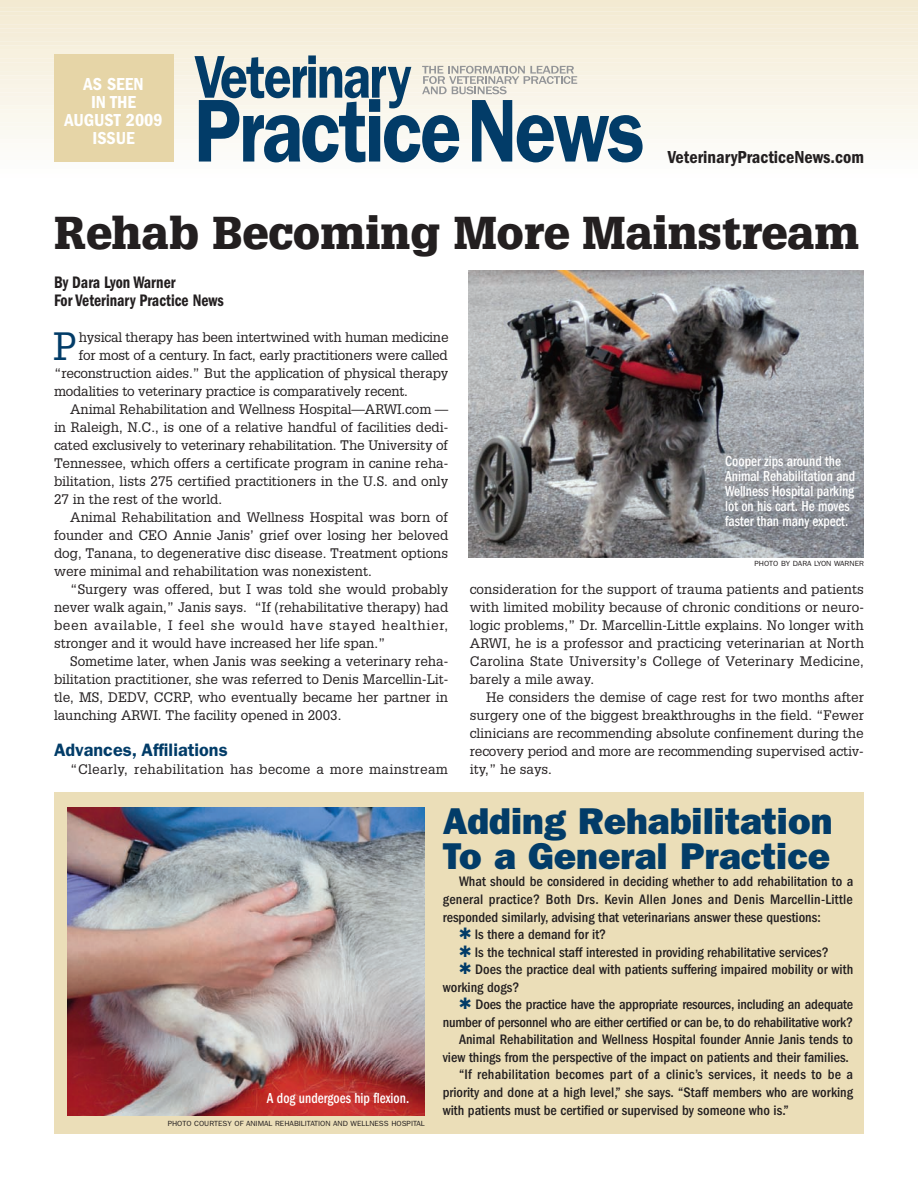
<style>
.page{position:relative;width:918px;height:1188px;background:#fff}
.page>*{position:absolute;margin:0;border:0;box-sizing:border-box;transform-origin:0 0}
.t1{font:900 45px "Glypha";color:#231f20}
.t2{font:38.55px "Glypha";color:#023c68}
.t3{font:800 37.5px/34.5px "Franklin Gothic";color:#023c68}
.t4{font:600 condensed 18px/18px "Franklin Gothic";color:#fff;text-align:center}
.t5{font:600 condensed 18px "Franklin Gothic";color:#231f20}
.t6{font:600 18px "Franklin Gothic";color:#023c68}
.t7{font:600 condensed 17.25px/18px "Franklin Gothic";color:#231f20;scale:.9 1}
.t8{font:500 condensed 15px/15px "Franklin Gothic";color:#fff;scale:.9 1}
.t9{font:500 condensed 14.25px "Franklin Gothic";color:#231f20}
.t10{font:13.5px/18px "Glypha";color:#231f20;text-align:justify}
.t11{font:13.5px "Glypha";letter-spacing:.055em;color:#231f20}
.t12{font:13.5px "Glypha";letter-spacing:.025em;color:#231f20}
.t13{font:7.5px "Franklin Gothic";color:#231f20;scale:1.05 1}
.s1{color:#023c68}
</style>
<div class="page">
<div style="left:0;top:0;width:918px;height:10px;background:#f3ead2"></div>
<div style="left:0;top:9px;width:918px;height:9px;background:#f3ebd4"></div>
<div style="left:0;top:17px;width:918px;height:10px;background:#f5edd7"></div>
<div style="left:0;top:26px;width:918px;height:9px;background:#f5edd9"></div>
<div style="left:0;top:34px;width:918px;height:10px;background:#f5eedb"></div>
<div style="left:0;top:43px;width:918px;height:9px;background:#f6f0dd"></div>
<div style="left:0;top:51px;width:918px;height:10px;background:#f7f1df"></div>
<div style="left:0;top:60px;width:918px;height:9px;background:#f7f1e1"></div>
<div style="left:0;top:69px;width:918px;height:9px;background:#f7f2e3"></div>
<div style="left:0;top:77px;width:918px;height:10px;background:#f8f3e6"></div>
<div style="left:0;top:86px;width:918px;height:9px;background:#f9f4e8"></div>
<div style="left:0;top:94px;width:918px;height:10px;background:#f9f5ea"></div>
<div style="left:0;top:103px;width:918px;height:9px;background:#faf7ec"></div>
<div style="left:0;top:111px;width:918px;height:10px;background:#faf8ee"></div>
<div style="left:0;top:120px;width:918px;height:9px;background:#faf8f0"></div>
<div style="left:0;top:128px;width:918px;height:10px;background:#faf9f2"></div>
<div style="left:0;top:137px;width:918px;height:9px;background:#fcfaf5"></div>
<div style="left:0;top:145px;width:918px;height:10px;background:#fcfbf7"></div>
<div style="left:0;top:154px;width:918px;height:9px;background:#fcfbf8"></div>
<div style="left:0;top:162px;width:918px;height:10px;background:#fcfcfb"></div>
<svg style="left:195px;top:55px;width:448px;height:107px"></svg>
<div style="left:54px;top:54px;width:119px;height:108px;background:#e6d5a7"></div>
<div style="left:54px;top:792px;width:810px;height:342px;background:#ebdeb8"></div>
<img style="left:68px;top:807px;width:357px;height:309px">
<img style="left:468px;top:270px;width:396px;height:288px">
<h3 class="t4" style="left:65px;top:77px;width:100px">AS SEEN<br>IN THE<br>AUGUST 2009<br>ISSUE</h3>
<h3 class="t5" style="left:668px;top:151px;width:198px">VeterinaryPracticeNews.com</h3>
<h1 class="t1" style="left:54px;top:216px;width:807px">Rehab Becoming More Mainstream</h1>
<p class="t7" style="left:54px;top:275px;width:190px">By Dara Lyon Warner<br>For Veterinary Practice News</p>
<h2 class="t2" style="left:53px;top:324px;width:25px">P</h2>
<p class="t10" style="left:79px;top:328px;width:371px">hysical therapy has been intertwined with human medicine</p>
<p class="t10" style="left:79px;top:346px;width:370px">for most of a century. In fact, early practitioners were called</p>
<p class="t10" style="left:54px;top:364px;width:396px">“reconstruction aides.” But the application of physical therapy</p>
<p class="t10" style="left:54px;top:382px;width:356px">modalities to veterinary practice is comparatively recent.</p>
<p class="t10" style="left:70px;top:400px;width:380px">Animal Rehabilitation and Wellness Hospital—ARWI.com —</p>
<p class="t10" style="left:54px;top:418px;width:396px">in Raleigh, N.C., is one of a relative handful of facilities dedi-</p>
<p class="t10" style="left:54px;top:436px;width:396px">cated exclusively to veterinary rehabilitation. The University of</p>
<p class="t10" style="left:54px;top:454px;width:396px">Tennessee, which offers a certificate program in canine reha-</p>
<p class="t10" style="left:54px;top:472px;width:396px">bilitation, lists 275 certified practitioners in the U.S. and only</p>
<p class="t10" style="left:54px;top:490px;width:170px">27 in the rest of the world.</p>
<p class="t10" style="left:70px;top:508px;width:379px">Animal Rehabilitation and Wellness Hospital was born of</p>
<p class="t10" style="left:54px;top:526px;width:396px">founder and CEO Annie Janis’ grief over losing her beloved</p>
<p class="t10" style="left:54px;top:544px;width:396px">dog, Tanana, to degenerative disc disease. Treatment options</p>
<p class="t10" style="left:54px;top:562px;width:319px">were minimal and rehabilitation was nonexistent.</p>
<p class="t10" style="left:70px;top:580px;width:380px">“Surgery was offered, but I was told she would probably</p>
<p class="t10" style="left:54px;top:598px;width:396px">never walk again,” Janis says. “If (rehabilitative therapy) had</p>
<p class="t11" style="left:54px;top:617px;width:396px">been available, I feel she would have stayed healthier,</p>
<p class="t10" style="left:54px;top:634px;width:333px">stronger and it would have increased her life span.”</p>
<p class="t10" style="left:70px;top:652px;width:380px">Sometime later, when Janis was seeking a veterinary reha-</p>
<p class="t10" style="left:54px;top:670px;width:396px">bilitation practitioner, she was referred to Denis Marcellin-Lit-</p>
<p class="t10" style="left:54px;top:688px;width:396px">tle, MS, DEDV, CCRP, who eventually became her partner in</p>
<p class="t10" style="left:54px;top:706px;width:289px">launching ARWI. The facility opened in 2003.</p>
<h3 class="t6" style="left:54px;top:744px;width:175px">Advances, Affiliations</h3>
<p class="t12" style="left:70px;top:761px;width:379px">“Clearly, rehabilitation has become a more mainstream</p>
<p class="t8" style="left:725px;top:455px;width:146px">Cooper zips around the<br>Animal Rehabilitation and<br>Wellness Hospital parking lot on his cart. He moves faster than many expect.</p>
<p class="t13" style="left:754px;top:561px;width:106px">PHOTO BY DARA LYON WARNER</p>
<p class="t10" style="left:470px;top:580px;width:396px">consideration for the support of trauma patients and patients with limited mobility because of chronic conditions or neuro&shy;logic problems,” Dr. Marcellin-Little explains. No longer with ARWI, he is a professor and practicing veterinarian at North Carolina State University’s College of Veterinary Medicine, barely a mile away.</p>
<p class="t10" style="left:470px;top:688px;width:396px;text-indent:16px">He considers the demise of cage rest for two months after surgery one of the biggest breakthroughs in the field. “Fewer clinicians are recommending absolute confinement during the recovery period and more are recommending supervised activ&shy;ity,” he says.</p>
<p class="t8" style="left:267px;top:1091px;width:160px">A dog undergoes hip flexion.</p>
<p class="t13" style="left:168px;top:1120px;width:246px">PHOTO COURTESY OF ANIMAL REHABILITATION AND WELLNESS HOSPITAL</p>
<h3 class="t3" style="left:443px;top:807px;width:391px">Adding Rehabilitation<br>To a General Practice</h3>
<p class="t9" style="left:459px;top:877px;width:396px">What should be considered in deciding whether to add rehabilitation to a</p>
<p class="t9" style="left:443px;top:894px;width:412px">general practice? Both Drs. Kevin Allen Jones and Denis Marcellin-Little</p>
<p class="t9" style="left:443px;top:912px;width:380px">responded similarly, advising that veterinarians answer these questions:</p>
<p class="t9" style="left:459px;top:930px;width:149px"><span class="s1">✱</span> Is there a demand for it?</p>
<p class="t9" style="left:459px;top:947px;width:371px"><span class="s1">✱</span> Is the technical staff interested in providing rehabilitative services?</p>
<p class="t9" style="left:459px;top:965px;width:396px"><span class="s1">✱</span> Does the practice deal with patients suffering impaired mobility or with</p>
<p class="t9" style="left:443px;top:982px;width:78px">working dogs?</p>
<p class="t9" style="left:459px;top:1000px;width:396px"><span class="s1">✱</span> Does the practice have the appropriate resources, including an adequate</p>
<p class="t9" style="left:443px;top:1017px;width:412px">number of personnel who are either certified or can be, to do rehabilitative work?</p>
<p class="t9" style="left:459px;top:1035px;width:396px">Animal Rehabilitation and Wellness Hospital founder Annie Janis tends to</p>
<p class="t9" style="left:443px;top:1052px;width:408px">view things from the perspective of the impact on patients and their families.</p>
<p class="t9" style="left:459px;top:1070px;width:396px">“If rehabilitation becomes part of a clinic’s services, it needs to be a</p>
<p class="t9" style="left:443px;top:1088px;width:412px">priority and done at a high level,” she says. “Staff members who are working</p>
<p class="t9" style="left:443px;top:1105px;width:348px">with patients must be certified or supervised by someone who is.”</p>
</div>
